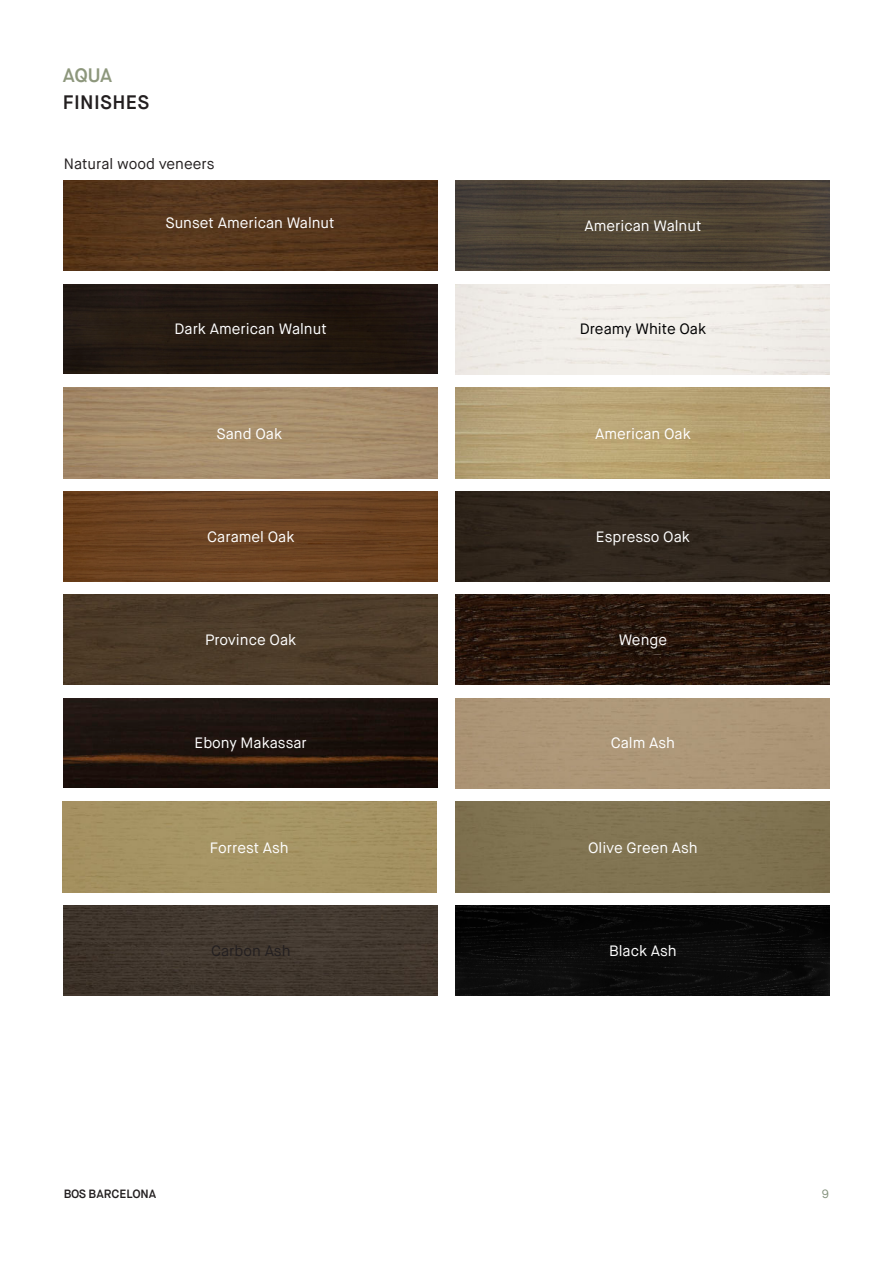
<style>
.page{position:relative;width:893px;height:1263px;background:#fff}
.page>*{position:absolute;margin:0;border:0;box-sizing:border-box;transform-origin:0 0}
.t1{font:600 19.5px "Maison Neue";letter-spacing:.02em;color:#231f20}
.t2{font:600 19.5px "Maison Neue";color:#8d977c}
.t3{font:15px "Maison Neue";color:#fff}
.t4{font:15px "Maison Neue";color:#231f20}
.t5{font:15px "Maison Neue";color:#000001}
.t6{font:600 12px "Maison Neue";color:#231f20}
.t7{font:12px "Maison Neue";color:#83917c}
</style>
<div class="page">
<img style="left:455px;top:181px;width:374px;height:90px">
<img style="left:455px;top:595px;width:374px;height:90px">
<img style="left:64px;top:181px;width:373px;height:90px">
<div style="left:64px;top:595px;width:373px;height:90px;background:#4c3b29"></div>
<div style="left:64px;top:284px;width:373px;height:90px;background:#231811"></div>
<img style="left:64px;top:698px;width:373px;height:90px">
<div style="left:455px;top:698px;width:374px;height:90px;background:#ad9677"></div>
<img style="left:64px;top:388px;width:373px;height:90px">
<div style="left:455px;top:802px;width:374px;height:90px;background:#807351"></div>
<img style="left:455px;top:388px;width:374px;height:91px">
<div style="left:63px;top:802px;width:373px;height:91px;background:#a59363"></div>
<img style="left:64px;top:491px;width:373px;height:90px">
<img style="left:64px;top:905px;width:373px;height:90px">
<div style="left:455px;top:491px;width:374px;height:91px;background:#32281e"></div>
<img style="left:455px;top:905px;width:374px;height:91px">
<h1 class="t2" style="left:63px;top:68px;width:51px">AQUA</h1>
<h1 class="t1" style="left:63px;top:95px;width:88px">FINISHES</h1>
<p class="t4" style="left:64px;top:155px;width:152px">Natural wood veneers</p>
<p class="t3" style="left:165px;top:214px;width:171px">Sunset American Walnut</p>
<p class="t3" style="left:584px;top:217px;width:118px">American Walnut</p>
<p class="t3" style="left:175px;top:319px;width:154px">Dark American Walnut</p>
<p class="t5" style="left:580px;top:319px;width:128px">Dreamy White Oak</p>
<p class="t3" style="left:217px;top:424px;width:67px">Sand Oak</p>
<p class="t3" style="left:595px;top:424px;width:97px">American Oak</p>
<p class="t3" style="left:207px;top:527px;width:89px">Caramel Oak</p>
<p class="t3" style="left:596px;top:527px;width:96px">Espresso Oak</p>
<p class="t3" style="left:205px;top:630px;width:93px">Province Oak</p>
<p class="t3" style="left:619px;top:634px;width:50px">Wenge</p>
<p class="t3" style="left:195px;top:733px;width:114px">Ebony Makassar</p>
<p class="t3" style="left:611px;top:733px;width:66px">Calm Ash</p>
<p class="t3" style="left:210px;top:838px;width:80px">Forrest Ash</p>
<p class="t3" style="left:588px;top:838px;width:111px">Olive Green Ash</p>
<p class="t4" style="left:211px;top:941px;width:81px">Carbon Ash</p>
<p class="t3" style="left:609px;top:941px;width:69px">Black Ash</p>
<p class="t6" style="left:64px;top:1187px;width:94px">BOS BARCELONA</p>
<p class="t7" style="left:822px;top:1189px;width:9px">9</p>
</div>
